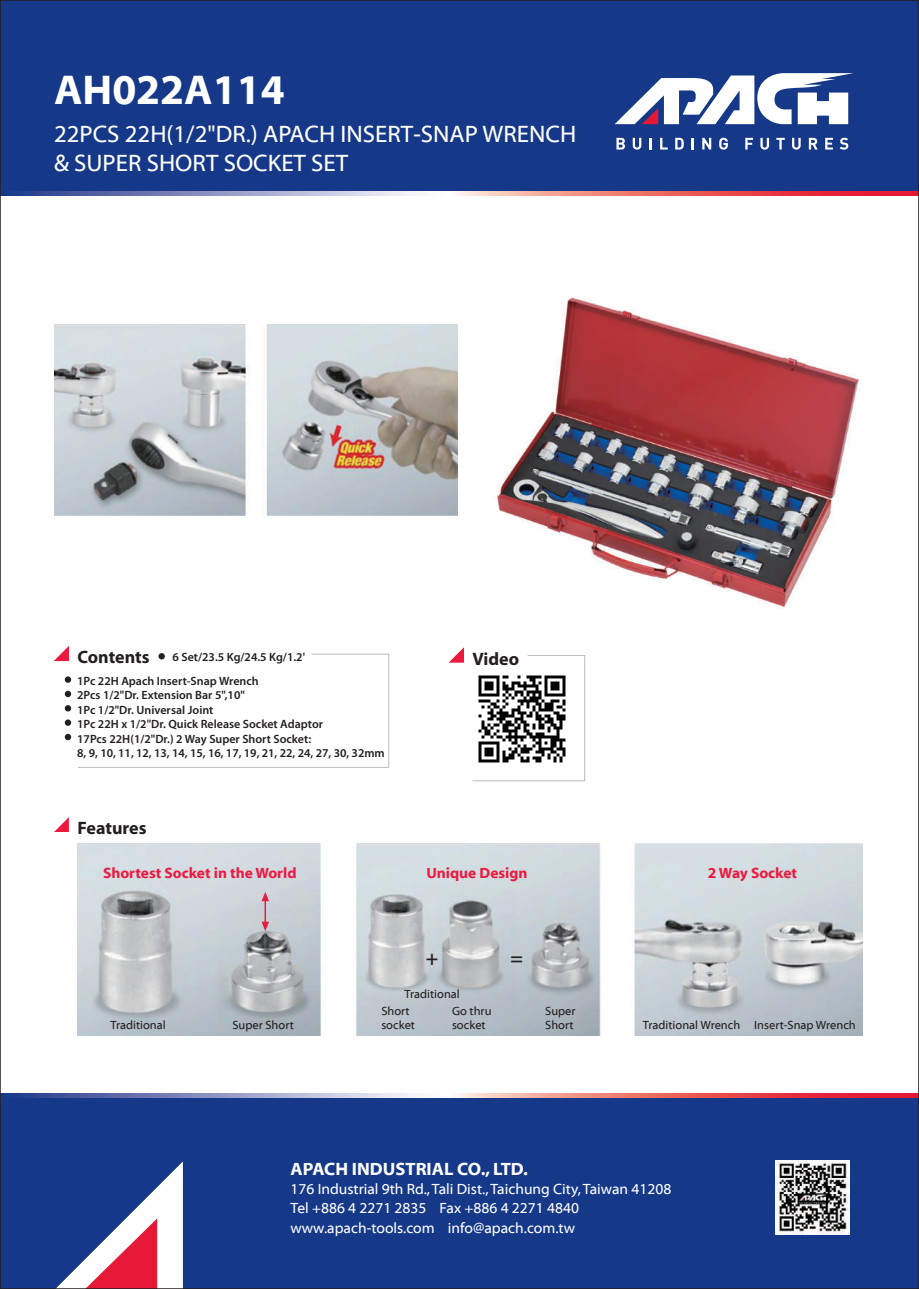
<style>
.page{position:relative;width:919px;height:1289px;background:#fff}
.page>*{position:absolute;margin:0;border:0;box-sizing:border-box;transform-origin:0 0}
.t1{font:700 42px "Myriad Web Pro";color:#fff}
.t2{font:24px/28.8px "Myriad Web Pro";color:#fff}
.t3{font:600 21px "Myriad Pro";color:#231f20}
.t4{font:700 18px "Myriad Web Pro";color:#fff}
.t5{font:700 18px "Myriad Pro";color:#231f20}
.t6{font:15px/19.5px "Myriad Web Pro";color:#fff}
.t7{font:700 15px "Myriad Web Pro";color:#ed1a40}
.t8{font:600 12px/14.4px "Myriad Pro";color:#231f20}
.t9{font:12px/14.4px "Myriad Web Pro";color:#231f20}
</style>
<div class="page">
<div style="left:0;top:1097px;width:918px;height:191px;background:#153889"></div>
<div style="left:0;top:0;width:918px;height:191px;background:#153889"></div>
<svg style="left:3px;top:191px;width:912px;height:5px;background:#c18297"></svg>
<svg style="left:3px;top:1093px;width:912px;height:4px;background:#c18297"></svg>
<svg style="left:59px;top:1161px;width:124px;height:124px"></svg>
<img style="left:775px;top:1160px;width:74px;height:74px">
<svg style="left:615px;top:73px;width:238px;height:51px"></svg>
<svg style="left:616px;top:138px;width:9px;height:11px"></svg>
<svg style="left:632px;top:138px;width:9px;height:12px"></svg>
<svg style="left:649px;top:138px;width:2px;height:11px"></svg>
<svg style="left:660px;top:138px;width:7px;height:11px"></svg>
<svg style="left:675px;top:138px;width:8px;height:11px"></svg>
<svg style="left:691px;top:138px;width:3px;height:11px"></svg>
<svg style="left:702px;top:138px;width:9px;height:11px"></svg>
<svg style="left:719px;top:138px;width:8px;height:12px"></svg>
<svg style="left:745px;top:138px;width:8px;height:11px"></svg>
<svg style="left:760px;top:138px;width:9px;height:12px"></svg>
<svg style="left:776px;top:138px;width:8px;height:11px"></svg>
<svg style="left:792px;top:138px;width:8px;height:12px"></svg>
<svg style="left:808px;top:138px;width:9px;height:11px"></svg>
<svg style="left:825px;top:138px;width:7px;height:11px"></svg>
<svg style="left:839px;top:138px;width:9px;height:12px"></svg>
<img style="left:497px;top:297px;width:363px;height:312px">
<svg style="left:65px;top:676px;width:6px;height:6px"></svg>
<div style="left:65px;top:690px;width:6px;height:7px;background:#231f20;border-radius:50%"></div>
<div style="left:65px;top:733px;width:6px;height:7px;background:#231f20;border-radius:50%"></div>
<svg style="left:65px;top:705px;width:6px;height:6px"></svg>
<svg style="left:65px;top:719px;width:6px;height:6px"></svg>
<svg style="left:78px;top:653px;width:311px;height:115px"></svg>
<svg style="left:54px;top:646px;width:15px;height:15px"></svg>
<div style="left:158px;top:653px;width:7px;height:6px;background:#231f20;border-radius:50%"></div>
<img style="left:77px;top:844px;width:785px;height:191px">
<img style="left:54px;top:325px;width:403px;height:190px">
<svg style="left:54px;top:817px;width:15px;height:15px"></svg>
<svg style="left:261px;top:921px;width:8px;height:10px"></svg>
<svg style="left:261px;top:891px;width:8px;height:10px"></svg>
<hr style="left:264px;top:900px;width:2px;height:22px;background:#ed1a40">
<svg style="left:449px;top:647px;width:15px;height:15px"></svg>
<svg style="left:472px;top:655px;width:113px;height:126px"></svg>
<h1 class="t1" style="left:54px;top:66px;width:232px">AH022A114</h1>
<h2 class="t2" style="left:54px;top:120px;width:523px">22PCS 22H(1/2"DR.) APACH INSERT-SNAP WRENCH &amp; SUPER SHORT SOCKET SET</h2>
<h3 class="t5" style="left:77px;top:645px;width:74px">Contents</h3>
<p class="t8" style="left:172px;top:649px;width:134px">6 Set/23.5 Kg/24.5 Kg/1.2'</p>
<p class="t8" style="left:77px;top:673px;width:309px">1Pc 22H Apach Insert-Snap Wrench<br>2Pcs 1/2"Dr. Extension Bar 5",10"<br>1Pc 1/2"Dr. Universal Joint<br>1Pc 22H x 1/2"Dr. Quick Release Socket Adaptor<br>17Pcs 22H(1/2"Dr.) 2 Way Super Short Socket:<br>8, 9, 10, 11, 12, 13, 14, 15, 16, 17, 19, 21, 22, 24, 27, 30, 32mm</p>
<h3 class="t5" style="left:77px;top:816px;width:71px">Features</h3>
<h3 class="t5" style="left:472px;top:647px;width:48px">Video</h3>
<p class="t7" style="left:103px;top:864px;width:195px">Shortest Socket in the World</p>
<p class="t7" style="left:426px;top:864px;width:103px">Unique Design</p>
<p class="t7" style="left:707px;top:864px;width:91px">2 Way Socket</p>
<h3 class="t3" style="left:426px;top:944px;width:14px">+</h3>
<h3 class="t3" style="left:510px;top:944px;width:14px">=</h3>
<p class="t9" style="left:110px;top:1018px;width:57px">Traditional</p>
<p class="t9" style="left:404px;top:987px;width:57px">Traditional</p>
<p class="t9" style="left:381px;top:1003px;width:35px">Short socket</p>
<p class="t9" style="left:452px;top:1003px;width:41px">Go thru socket</p>
<p class="t9" style="left:545px;top:1003px;width:32px">Super</p>
<p class="t9" style="left:232px;top:1018px;width:63px">Super Short</p>
<p class="t9" style="left:545px;top:1018px;width:30px">Short</p>
<p class="t9" style="left:642px;top:1018px;width:214px">Traditional Wrench Insert-Snap Wrench</p>
<h3 class="t4" style="left:290px;top:1158px;width:239px">APACH INDUSTRIAL CO., LTD.</h3>
<p class="t6" style="left:290px;top:1179px;width:382px">176 Industrial 9th Rd.,Tali Dist.,Taichung City,Taiwan 41208<br>Tel +886 4 2271 2835 Fax +886 4 2271 4840 www.apach-tools.com info@apach.com.tw</p>
</div>
